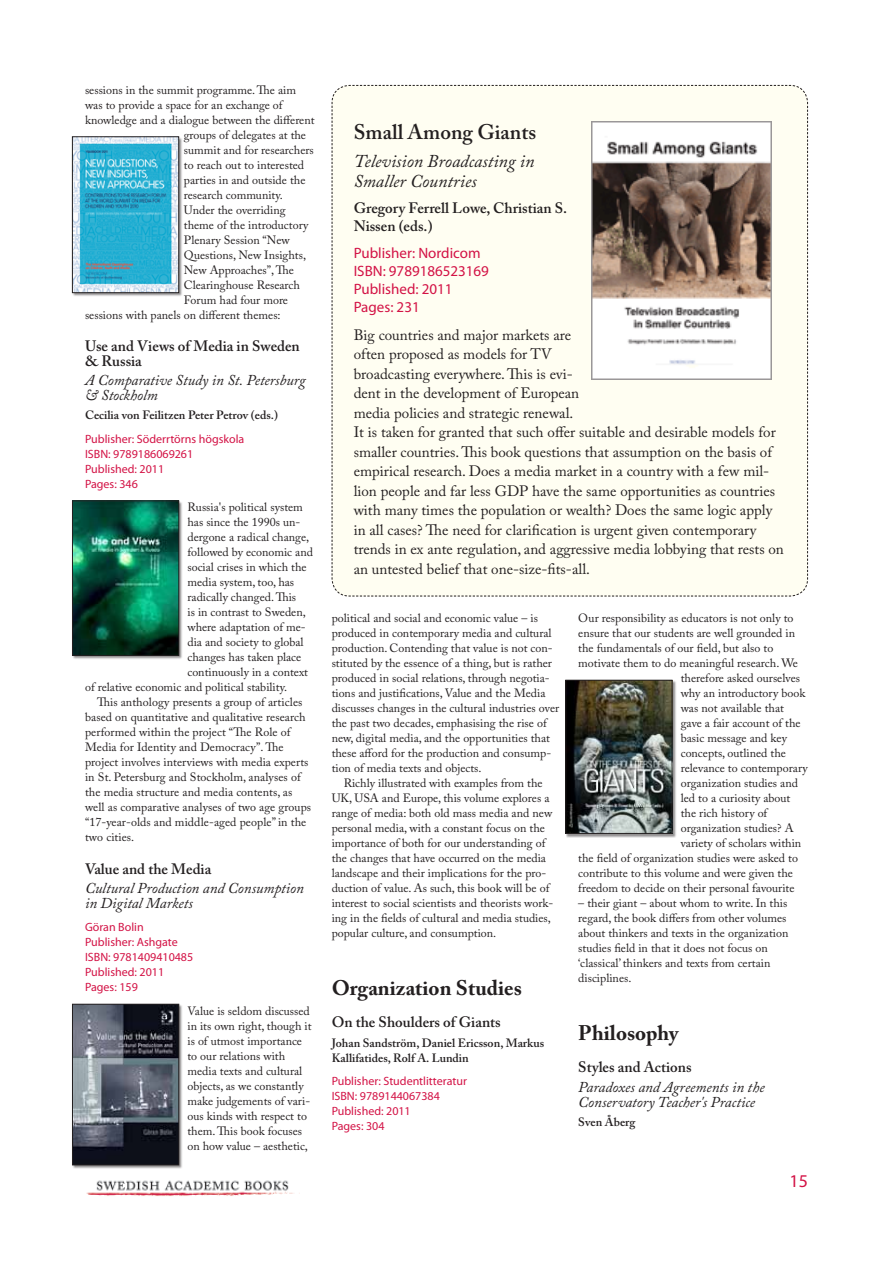
<style>
.page{position:relative;width:893px;height:1263px;background:#fff}
.page>*{position:absolute;margin:0;border:0;box-sizing:border-box;transform-origin:0 0}
.t1{font:700 21px "Adobe Caslon Pro";color:#231f20}
.t2{font:600 21px "Adobe Caslon Pro";color:#231f20}
.t3{font:italic 18px/19.5px "Adobe Caslon Pro";color:#231f20}
.t4{font:18px "Myriad Pro";color:#d31245}
.t5{font:15px/19.5px "Adobe Caslon Pro";color:#231f20}
.t6{font:italic 15px/15px "Adobe Caslon Pro";color:#231f20}
.t7{font:600 15px/15px "Adobe Caslon Pro";color:#231f20}
.t8{font:15px/18px "Myriad Pro";color:#d31245}
.t9{font:12px/15px "Adobe Caslon Pro";color:#231f20}
.t10{font:12px/15px "Myriad Pro";color:#d31245}
.t11{font:600 12px/15px "Adobe Caslon Pro";color:#231f20}
</style>
<div class="page">
<img style="left:86px;top:1180px;width:214px;height:16px">
<div style="left:72px;top:137px;width:111px;height:160px;background:#231f20;opacity:.5"></div>
<img style="left:74px;top:139px;width:103px;height:152px">
<div style="left:72px;top:137px;width:107px;height:156px;border:1px solid #231f20"></div>
<div style="left:72px;top:501px;width:111px;height:158px;background:#231f20;opacity:.5"></div>
<img style="left:74px;top:503px;width:103px;height:151px">
<div style="left:72px;top:501px;width:107px;height:155px;border:1px solid #231f20"></div>
<div style="left:72px;top:1004px;width:111px;height:165px;background:#231f20;opacity:.5"></div>
<img style="left:74px;top:1006px;width:103px;height:157px">
<div style="left:72px;top:1004px;width:107px;height:161px;border:1px solid #231f20"></div>
<div style="left:566px;top:680px;width:110px;height:158px;background:#231f20;opacity:.5"></div>
<img style="left:568px;top:682px;width:102px;height:150px">
<div style="left:566px;top:680px;width:106px;height:154px;border:1px solid #231f20"></div>
<div style="left:331px;top:85px;width:477px;height:512px;background:#fffef2"></div>
<img style="left:591px;top:121px;width:180px;height:258px">
<p class="t9" style="left:85px;top:82px;width:213px">sessions in the summit programme. The aim</p>
<p class="t9" style="left:85px;top:97px;width:201px">was to provide a space for an exchange of</p>
<p class="t9" style="left:85px;top:112px;width:231px">knowledge and a dialogue between the different</p>
<p class="t9" style="left:184px;top:127px;width:124px">groups of delegates at the</p>
<p class="t9" style="left:184px;top:142px;width:131px">summit and for researchers</p>
<p class="t9" style="left:184px;top:157px;width:122px">to reach out to interested</p>
<p class="t9" style="left:184px;top:172px;width:123px">parties in and outside the</p>
<p class="t9" style="left:184px;top:187px;width:101px">research community.</p>
<p class="t9" style="left:184px;top:202px;width:103px">Under the overriding</p>
<p class="t9" style="left:184px;top:217px;width:126px">theme of the introductory</p>
<p class="t9" style="left:184px;top:232px;width:108px">Plenary Session “New</p>
<p class="t9" style="left:184px;top:247px;width:124px">Questions, New Insights,</p>
<p class="t9" style="left:184px;top:262px;width:112px">New Approaches”, The</p>
<p class="t9" style="left:184px;top:277px;width:118px">Clearinghouse Research</p>
<p class="t9" style="left:184px;top:292px;width:106px">Forum had four more</p>
<p class="t9" style="left:85px;top:307px;width:197px">sessions with panels on different themes:</p>
<p class="t7" style="left:85px;top:338px;width:216px">Use and Views of Media in Sweden &amp; Russia</p>
<p class="t6" style="left:85px;top:372px;width:222px">A Comparative Study in St. Petersburg &amp; Stockholm</p>
<p class="t11" style="left:85px;top:408px;width:194px">Cecilia von Feilitzen Peter Petrov (eds.)</p>
<p class="t10" style="left:85px;top:431px;width:161px">Publisher: Söderrtörns högskola<br>ISBN: 9789186069261<br>Published: 2011<br>Pages: 346</p>
<p class="t9" style="left:187px;top:500px;width:117px">Russia's political system</p>
<p class="t9" style="left:187px;top:515px;width:114px">has since the 1990s un-</p>
<p class="t9" style="left:187px;top:530px;width:123px">dergone a radical change,</p>
<p class="t9" style="left:187px;top:545px;width:127px">followed by economic and</p>
<p class="t9" style="left:187px;top:560px;width:121px">social crises in which the</p>
<p class="t9" style="left:187px;top:575px;width:108px">media system, too, has</p>
<p class="t9" style="left:187px;top:590px;width:110px">radically changed. This</p>
<p class="t9" style="left:187px;top:605px;width:120px">is in contrast to Sweden,</p>
<p class="t9" style="left:187px;top:620px;width:120px">where adaptation of me-</p>
<p class="t9" style="left:187px;top:635px;width:118px">dia and society to global</p>
<p class="t9" style="left:187px;top:650px;width:115px">changes has taken place</p>
<p class="t9" style="left:187px;top:665px;width:122px">continuously in a context</p>
<p class="t9" style="left:85px;top:680px;width:204px">of relative economic and political stability.</p>
<p class="t9" style="left:97px;top:695px;width:207px">This anthology presents a group of articles</p>
<p class="t9" style="left:85px;top:710px;width:222px">based on quantitative and qualitative research</p>
<p class="t9" style="left:85px;top:725px;width:208px">performed within the project “The Role of</p>
<p class="t9" style="left:85px;top:740px;width:200px">Media for Identity and Democracy”. The</p>
<p class="t9" style="left:85px;top:755px;width:225px">project involves interviews with media experts</p>
<p class="t9" style="left:85px;top:770px;width:219px">in St. Petersburg and Stockholm, analyses of</p>
<p class="t9" style="left:85px;top:785px;width:209px">the media structure and media contents, as</p>
<p class="t9" style="left:85px;top:800px;width:228px">well as comparative analyses of two age groups</p>
<p class="t9" style="left:85px;top:815px;width:223px">“17-year-olds and middle-aged people” in the</p>
<p class="t9" style="left:85px;top:830px;width:51px">two cities.</p>
<p class="t7" style="left:85px;top:861px;width:128px">Value and the Media</p>
<p class="t6" style="left:85px;top:880px;width:220px">Cultural Production and Consumption in Digital Markets</p>
<p class="t10" style="left:85px;top:919px;width:110px">Göran Bolin<br>Publisher: Ashgate<br>ISBN: 9781409410485<br>Published: 2011<br>Pages: 159</p>
<p class="t9" style="left:187px;top:1003px;width:126px">Value is seldom discussed in its own right, though it is of utmost importance to our relations with media texts and cultural objects, as we constantly make judgements of vari&shy;ous kinds with respect to them. This book focuses on how value – aesthetic,</p>
<h1 class="t2" style="left:354px;top:120px;width:184px">Small Among Giants</h1>
<h2 class="t3" style="left:354px;top:151px;width:182px">Television Broadcasting in<br>Smaller Countries</h2>
<p class="t7" style="left:354px;top:199px;width:215px;line-height:18px">Gregory Ferrell Lowe, Christian S.<br>Nissen (eds.)</p>
<p class="t8" style="left:354px;top:243px;width:137px">Publisher: Nordicom<br>ISBN: 9789186523169<br>Published: 2011<br>Pages: 231</p>
<p class="t5" style="left:354px;top:325px;width:432px">Big countries and major markets are<br>often proposed as models for TV<br>broadcasting everywhere. This is evi-<br>dent in the development of European<br>media policies and strategic renewal.<br>It is taken for granted that such offer suitable and desirable models for smaller countries. This book questions that assumption on the basis of empirical research. Does a media market in a country with a few mil&shy;lion people and far less GDP have the same opportunities as countries with many times the population or wealth? Does the same logic apply in all cases? The need for clarification is urgent given contemporary trends in ex ante regulation, and aggressive media lobbying that rests on an untested belief that one-size-fits-all.</p>
<p class="t9" style="left:332px;top:611px;width:229px">political and social and economic value – is produced in contemporary media and cultural production. Contending that value is not con&shy;stituted by the essence of a thing, but is rather produced in social relations, through negotia&shy;tions and justifications, Value and the Media discusses changes in the cultural industries over the past two decades, emphasising the rise of new, digital media, and the opportunities that these afford for the production and consump&shy;tion of media texts and objects.</p>
<p class="t9" style="left:332px;top:776px;width:223px;text-indent:12px">Richly illustrated with examples from the UK, USA and Europe, this volume explores a range of media: both old mass media and new personal media, with a constant focus on the importance of both for our understanding of the changes that have occurred on the media landscape and their implications for the pro&shy;duction of value. As such, this book will be of interest to social scientists and theorists work&shy;ing in the fields of cultural and media studies, popular culture, and consumption.</p>
<h1 class="t1" style="left:332px;top:976px;width:192px">Organization Studies</h1>
<p class="t7" style="left:332px;top:1015px;width:171px">On the Shoulders of Giants</p>
<p class="t11" style="left:332px;top:1035px;width:214px">Johan Sandström, Daniel Ericsson, Markus<br>Kallifatides, Rolf A. Lundin</p>
<p class="t10" style="left:332px;top:1073px;width:137px">Publisher: Studentlitteratur<br>ISBN: 9789144067384<br>Published: 2011<br>Pages: 304</p>
<p class="t9" style="left:578px;top:611px;width:217px">Our responsibility as educators is not only to</p>
<p class="t9" style="left:578px;top:626px;width:218px">ensure that our students are well grounded in</p>
<p class="t9" style="left:578px;top:641px;width:196px">the fundamentals of our field, but also to</p>
<p class="t9" style="left:578px;top:656px;width:221px">motivate them to do meaningful research. We</p>
<p class="t9" style="left:681px;top:671px;width:121px">therefore asked ourselves</p>
<p class="t9" style="left:681px;top:686px;width:126px">why an introductory book</p>
<p class="t9" style="left:681px;top:701px;width:105px">was not available that</p>
<p class="t9" style="left:681px;top:716px;width:121px">gave a fair account of the</p>
<p class="t9" style="left:681px;top:731px;width:108px">basic message and key</p>
<p class="t9" style="left:681px;top:746px;width:107px">concepts, outlined the</p>
<p class="t9" style="left:681px;top:761px;width:129px">relevance to contemporary</p>
<p class="t9" style="left:681px;top:776px;width:119px">organization studies and</p>
<p class="t9" style="left:681px;top:791px;width:111px">led to a curiosity about</p>
<p class="t9" style="left:681px;top:806px;width:90px">the rich history of</p>
<p class="t9" style="left:681px;top:821px;width:114px">organization studies? A</p>
<p class="t9" style="left:681px;top:836px;width:122px">variety of scholars within</p>
<p class="t9" style="left:578px;top:851px;width:221px">the field of organization studies were asked to</p>
<p class="t9" style="left:578px;top:866px;width:216px">contribute to this volume and were given the</p>
<p class="t9" style="left:578px;top:881px;width:218px">freedom to decide on their personal favourite</p>
<p class="t9" style="left:578px;top:896px;width:212px">– their giant – about whom to write. In this regard, the book differs from other volumes about thinkers and texts in the organization studies field in that it does not focus on ‘classical’ thinkers and texts from certain disciplines.</p>
<h1 class="t1" style="left:578px;top:1021px;width:102px">Philosophy</h1>
<p class="t7" style="left:578px;top:1060px;width:115px">Styles and Actions</p>
<p class="t6" style="left:578px;top:1079px;width:188px">Paradoxes and Agreements in the<br>Conservatory Teacher's Practice</p>
<p class="t11" style="left:578px;top:1114px;width:59px">Sven Åberg</p>
<h2 class="t4" style="left:789px;top:1170px;width:20px">15</h2>
</div>
